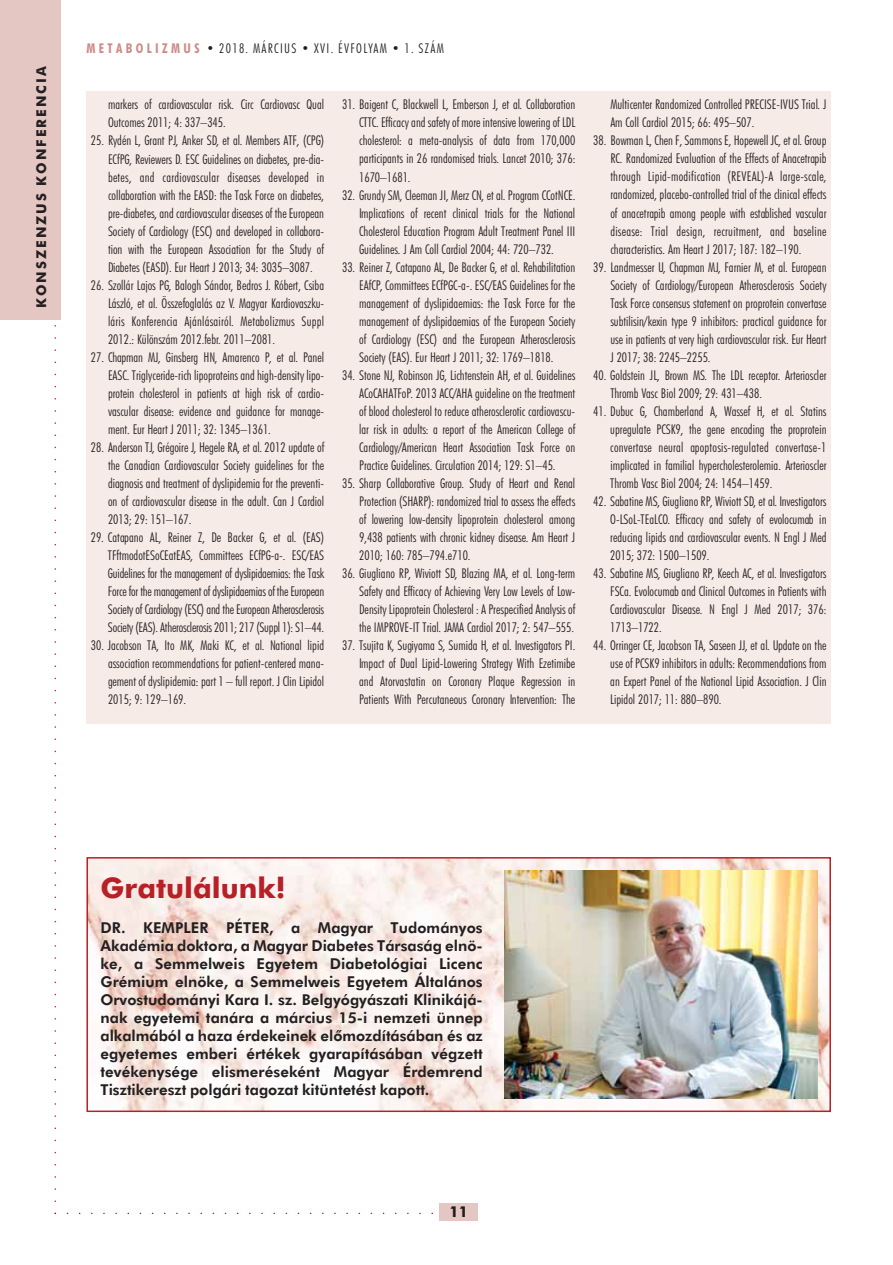
<style>
.page{position:relative;width:893px;height:1265px;background:#fff}
.page>*{position:absolute;margin:0;border:0;box-sizing:border-box;transform-origin:0 0}
.t1{font:700 28.5px "Futura Md PFL";color:#b72026}
.t2{font:15px/17.9px "Futura Hv PFL";color:#231f20;text-align:justify}
.t3{font:700 15px "Futura Md PFL";color:#231f20}
.t4{font:13.5px/18px "Futura Lt Cn PFL";color:#231f20;text-align:justify}
.t5{font:13.5px "Futura Lt Cn PFL";letter-spacing:.1em;color:#231f20}
.t6{font:700 13.5px "Futura Md PFL";letter-spacing:.15em;color:#231f20}
.s1{font-family:"Futura Cn PFL";font-weight:700;color:#cd8c8a}
</style>
<div class="page">
<svg style="left:54px;top:325px;width:384px;height:890px"></svg>
<div style="left:0;top:0;width:61px;height:320px;background:#e4c6c2"></div>
<div style="left:439px;top:1203px;width:39px;height:17px;background:#e4c6c2"></div>
<div style="left:86px;top:91px;width:745px;height:632px;background:#f7ebe8"></div>
<img style="left:89px;top:859px;width:739px;height:249px">
<div style="left:86px;top:856px;width:745px;height:255px;border:2px solid #b72026"></div>
<img style="left:504px;top:870px;width:314px;height:228px">
<p class="t6" style="left:36px;top:308px;width:243px;rotate:-90deg">KONSZENZUS KONFERENCIA</p>
<p class="t5" style="left:86px;top:43px;width:359px"><span class="s1">ME TA BO LIZ MUS</span> • 2018. MÁRCIUS • XVI. ÉVFOLYAM • 1. SZÁM</p>
<p class="t4" style="left:108px;top:97px;width:218px">markers of cardiovascular risk. Circ Cardiovasc Qual<br>Outcomes 2011; 4: 337–345.</p>
<p class="t4" style="left:108px;top:133px;width:218px;text-indent:-17px">25. Rydén L, Grant PJ, Anker SD, et al. Members ATF, (CPG)<br>ECfPG, Reviewers D. ESC Guidelines on diabetes, pre-dia&shy;betes, and cardiovascular diseases developed in collaboration with the EASD: the Task Force on diabetes, pre-diabetes, and cardiovascular diseases of the European Society of Cardiology (ESC) and developed in collabora - tion with the European Association for the Study of Diabetes (EASD). Eur Heart J 2013; 34: 3035–3087.</p>
<p class="t4" style="left:108px;top:277px;width:218px;text-indent:-17px">26. Szollár Lajos PG, Balogh Sándor, Bedros J. Róbert, Csiba László, et al. Összefoglalás az V. Magyar Kardiovaszku - láris Konferencia Ajánlásairól. Metabolizmus Suppl 2012.: Különszám 2012.febr. 2011–2081.</p>
<p class="t4" style="left:108px;top:349px;width:218px;text-indent:-17px">27. Chapman MJ, Ginsberg HN, Amarenco P, et al. Panel EASC. Triglyceride-rich lipoproteins and high-density lipo - pro tein cholesterol in patients at high risk of cardio - vascular disease: evidence and guidance for manage&shy;ment. Eur Heart J 2011; 32: 1345–1361.</p>
<p class="t4" style="left:108px;top:439px;width:218px;text-indent:-17px">28. Anderson TJ, Grégoire J, Hegele RA, et al. 2012 update of the Canadian Cardiovascular Society guidelines for the diagnosis and treatment of dyslipidemia for the preven ti - on of cardiovascular disease in the adult. Can J Cardiol 2013; 29: 151–167.</p>
<p class="t4" style="left:108px;top:529px;width:218px;text-indent:-17px">29. Catapano AL, Reiner Z, De Backer G, et al. (EAS)<br>TFftmodotESoCEatEAS, Committees ECfPG-a-. ESC/EAS Guidelines for the management of dyslipidaemias: the Task Force for the management of dyslipidaemias of the European Society of Cardiology (ESC) and the European Atherosclerosis Society (EAS). Atherosclerosis 2011; 217 (Suppl 1): S1–44.</p>
<p class="t4" style="left:108px;top:637px;width:218px;text-indent:-17px">30. Jacobson TA, Ito MK, Maki KC, et al. National lipid association recommendations for patient-centered mana&shy;gement of dyslipidemia: part 1 – full report. J Clin Lipidol 2015; 9: 129–169.</p>
<p class="t4" style="left:359px;top:97px;width:218px;text-indent:-17px">31. Baigent C, Blackwell L, Emberson J, et al. Collaboration CTTC. Efficacy and safety of more intensive lowering of LDL cholesterol: a meta-analysis of data from 170,000 participants in 26 randomised trials. Lancet 2010; 376:<br>1670–1681.</p>
<p class="t4" style="left:359px;top:187px;width:218px;text-indent:-17px">32. Grundy SM, Cleeman JI, Merz CN, et al. Program CCotNCE.<br>Implications of recent clinical trials for the National Cholesterol Education Program Adult Treatment Panel III Guidelines. J Am Coll Cardiol 2004; 44: 720–732.</p>
<p class="t4" style="left:359px;top:259px;width:218px;text-indent:-17px">33. Reiner Z, Catapano AL, De Backer G, et al. Rehabilitation EAfCP, Committees ECfPGC-a-. ESC/EAS Guidelines for the management of dyslipidaemias: the Task Force for the management of dyslipidaemias of the European Society of Cardiology (ESC) and the European Atherosclerosis Society (EAS). Eur Heart J 2011; 32: 1769–1818.</p>
<p class="t4" style="left:359px;top:367px;width:218px;text-indent:-17px">34. Stone NJ, Robinson JG, Lichtenstein AH, et al. Guidelines ACoCAHATFoP. 2013 ACC/AHA guideline on the treatment of blood cholesterol to reduce atherosclerotic cardiovascu - lar risk in adults: a report of the American College of Cardiology/American Heart Association Task Force on Practice Guidelines. Circulation 2014; 129: S1–45.</p>
<p class="t4" style="left:359px;top:475px;width:218px;text-indent:-17px">35. Sharp Collaborative Group. Study of Heart and Renal Protection (SHARP): randomized trial to assess the effects of lowering low-density lipoprotein cholesterol among 9,438 patients with chronic kidney disease. Am Heart J 2010; 160: 785–794.e710.</p>
<p class="t4" style="left:359px;top:565px;width:218px;text-indent:-17px">36. Giugliano RP, Wiviott SD, Blazing MA, et al. Long-term Safety and Efficacy of Achieving Very Low Levels of Low-Density Lipoprotein Cholesterol : A Prespecified Analysis of the IMPROVE-IT Trial. JAMA Cardiol 2017; 2: 547–555.</p>
<p class="t4" style="left:359px;top:637px;width:218px;text-indent:-17px">37. Tsujita K, Sugiyama S, Sumida H, et al. Investigators PI.<br>Impact of Dual Lipid-Lowering Strategy With Ezetimibe and Atorvastatin on Coronary Plaque Regression in Patients With Percutaneous Coronary Intervention: The</p>
<p class="t4" style="left:610px;top:97px;width:218px">Multicenter Randomized Controlled PRECISE-IVUS Trial. J<br>Am Coll Cardiol 2015; 66: 495–507.</p>
<p class="t4" style="left:610px;top:133px;width:218px;text-indent:-17px">38. Bowman L, Chen F, Sammons E, Hopewell JC, et al. Group RC. Randomized Evaluation of the Effects of Anacetrapib through Lipid-modification (REVEAL)-A large-scale, randomized, placebo-controlled trial of the clinical effects of anacetrapib among people with established vascular disease: Trial design, recruitment, and baseline characteristics. Am Heart J 2017; 187: 182–190.</p>
<p class="t4" style="left:610px;top:259px;width:218px;text-indent:-17px">39. Landmesser U, Chapman MJ, Farnier M, et al. European Society of Cardiology/European Atherosclerosis Society Task Force consensus statement on proprotein convertase subtilisin/kexin type 9 inhibitors: practical guidance for use in patients at very high cardiovascular risk. Eur Heart J 2017; 38: 2245–2255.</p>
<p class="t4" style="left:610px;top:367px;width:218px;text-indent:-17px">40. Goldstein JL, Brown MS. The LDL receptor. Arterioscler<br>Thromb Vasc Biol 2009; 29: 431–438.</p>
<p class="t4" style="left:610px;top:403px;width:218px;text-indent:-17px">41. Dubuc G, Chamberland A, Wassef H, et al. Statins upregulate PCSK9, the gene encoding the proprotein convertase neural apoptosis-regulated convertase-1 implicated in familial hypercholesterolemia. Arterioscler Thromb Vasc Biol 2004; 24: 1454–1459.</p>
<p class="t4" style="left:610px;top:493px;width:218px;text-indent:-17px">42. Sabatine MS, Giugliano RP, Wiviott SD, et al. Investigators O-LSoL-TEaLCO. Efficacy and safety of evolocumab in reducing lipids and cardiovascular events. N Engl J Med 2015; 372: 1500–1509.</p>
<p class="t4" style="left:610px;top:565px;width:218px;text-indent:-17px">43. Sabatine MS, Giugliano RP, Keech AC, et al. Investigators FSCa. Evolocumab and Clinical Outcomes in Patients with Cardiovascular Disease. N Engl J Med 2017; 376:<br>1713–1722.</p>
<p class="t4" style="left:610px;top:637px;width:218px;text-indent:-17px">44. Orringer CE, Jacobson TA, Saseen JJ, et al. Update on the use of PCSK9 inhibitors in adults: Recommendations from an Expert Panel of the National Lipid Association. J Clin Lipidol 2017; 11: 880–890.</p>
<h1 class="t1" style="left:101px;top:875px;width:186px">Gratulálunk!</h1>
<p class="t2" style="left:100px;top:920px;width:384px">DR. KEMPLER PÉTER, a Magyar Tudományos Akadémia doktora, a Magyar Diabetes Társaság elnö&shy;ke, a Semmelweis Egyetem Diabetológiai Licenc Grémi um elnöke, a Semmelweis Egyetem Általános Orvos tu do má nyi Kara I. sz. Belgyógyászati Kliniká já - nak egyetemi tanára a március 15-i nemzeti ünnep alkalmából a haza érdekeinek előmozdításában és az egyetemes emberi értékek gyarapításában végzett tevékenysége elismeréseként Magyar Érdemrend Tisztikereszt polgári tagozat kitüntetést kapott.</p>
<p class="t3" style="left:449px;top:1205px;width:20px">11</p>
</div>
